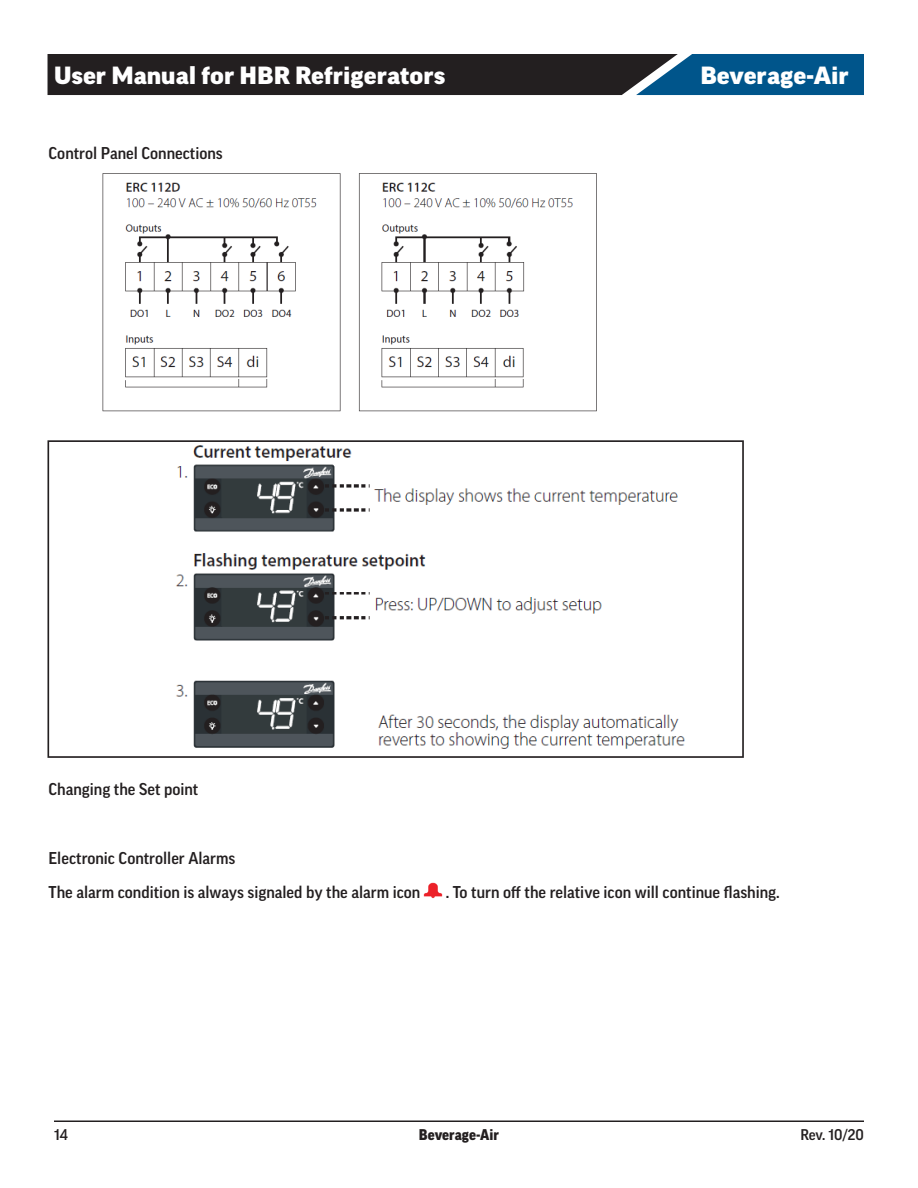
<style>
.page{position:relative;width:918px;height:1188px;background:#fff}
.page>*{position:absolute;margin:0;border:0;box-sizing:border-box;transform-origin:0 0}
.t1{font:900 expanded 24px "Good Pro";color:#fff}
.Body_-_Text{font:500 16.5px "Good Pro";color:#231f20}
.t2{font:900 15px "Good Pro";color:#231f20}
.t3{font:500 15px "Good Pro";color:#231f20}
</style>
<div class="page">
<svg style="left:48px;top:54px;width:816px;height:41px;background:#1e2f3d"></svg>
<hr style="left:54px;top:1120px;width:810px;height:2px;background:#231f20">
<img style="left:47px;top:440px;width:697px;height:318px">
<img style="left:103px;top:173px;width:494px;height:239px">
<img style="left:424px;top:882px;width:18px;height:16px">
<h1 class="t1" style="left:54px;top:62px;width:393px">User Manual for HBR Refrigerators</h1>
<h1 class="t1" style="left:700px;top:62px;width:150px">Beverage-Air</h1>
<p class="Body_-_Text" style="left:49px;top:143px;width:176px">Control Panel Connections</p>
<p class="Body_-_Text" style="left:49px;top:779px;width:151px">Changing the Set point</p>
<p class="Body_-_Text" style="left:49px;top:848px;width:188px">Electronic Controller Alarms</p>
<p class="Body_-_Text" style="left:49px;top:883px;width:373px">The alarm condition is always signaled by the alarm icon</p>
<p class="Body_-_Text" style="left:446px;top:883px;width:336px">. To turn off the relative icon will continue flashing.</p>
<p class="t3" style="left:54px;top:1127px;width:15px">14</p>
<p class="t2" style="left:419px;top:1127px;width:82px">Beverage-Air</p>
<p class="t3" style="left:800px;top:1127px;width:65px">Rev. 10/20</p>
</div>
